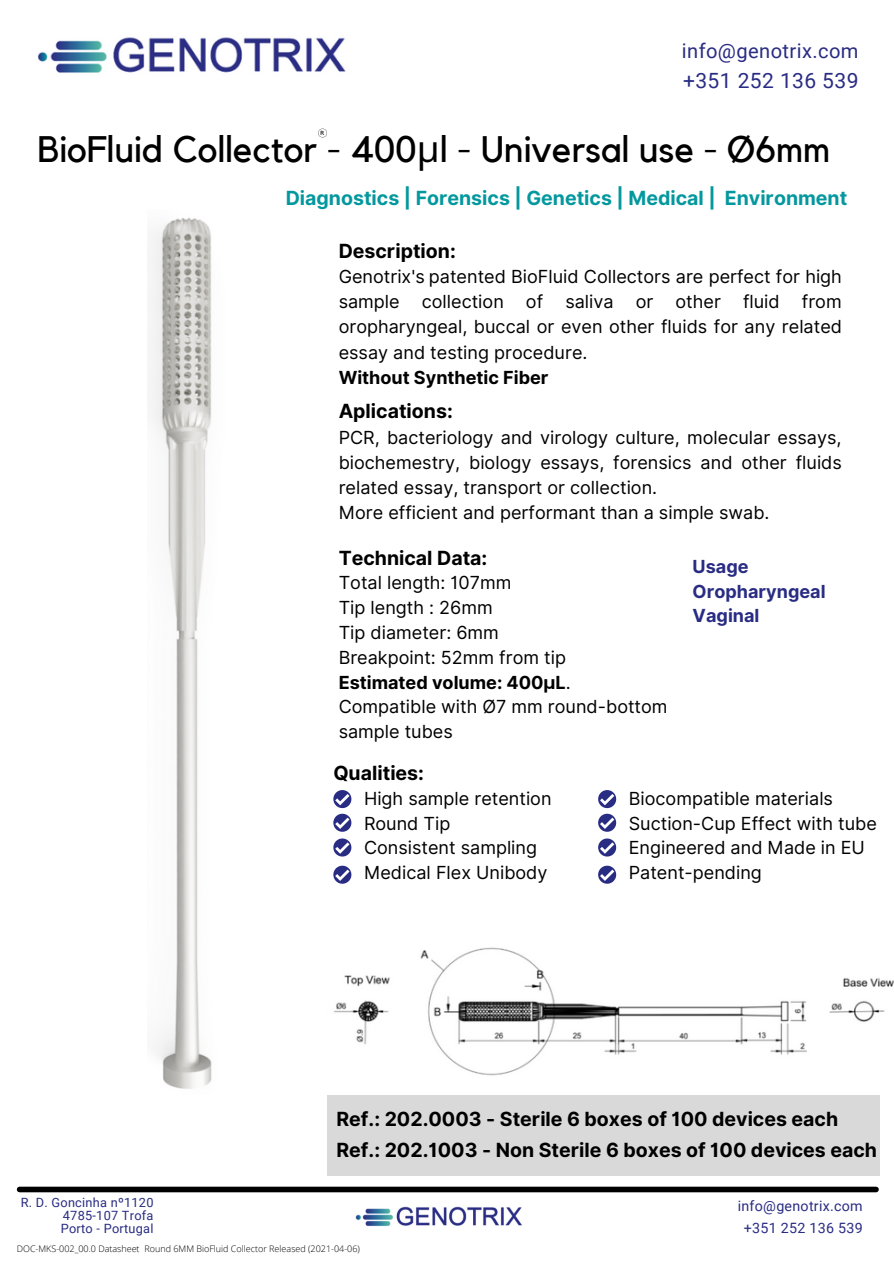
<style>
.page{position:relative;width:894px;height:1264px;background:#fff}
.page>*{position:absolute;margin:0;border:0;box-sizing:border-box;transform-origin:0 0}
.t1{font:36.75px "Kollektif";color:#000}
.t2{font:21px "Roboto";letter-spacing:.02em;color:#292c83}
.t3{font:20.1px "Roboto";letter-spacing:.02em;color:#292c83}
.t4{font:700 19.5px "Inter";color:#000}
.t5{font:700 19.5px "Inter";color:#03989e}
.t6{font:18px/25px "Inter";color:#000;text-align:justify}
.t7{font:700 18px "Inter";color:#000}
.t8{font:700 18px "Inter";color:#292c83}
.t9{font:14.25px "Roboto";letter-spacing:.02em;color:#292c83}
.t10{font:12.75px "Roboto";letter-spacing:.02em;color:#292c83}
.t11{font:300 9px "Open Sans";color:#000}
.t12{font:5.85px "Kollektif";color:#000}
.s1{font-family:"Noto Sans"}
.s2{font-weight:400}
</style>
<div class="page">
<img style="left:37px;top:37px;width:309px;height:36px">
<svg style="left:318px;top:129px;width:9px;height:8px"></svg>
<img style="left:355px;top:1206px;width:167px;height:20px">
<div style="left:20px;top:1186px;width:855px;height:6px;background:#000"></div>
<div style="left:327px;top:1094px;width:551px;height:81px;background:#d9d9d9"></div>
<svg style="left:333px;top:865px;width:18px;height:18px"></svg>
<svg style="left:333px;top:838px;width:18px;height:18px"></svg>
<svg style="left:333px;top:790px;width:18px;height:41px"></svg>
<svg style="left:598px;top:865px;width:18px;height:18px"></svg>
<svg style="left:598px;top:838px;width:18px;height:18px"></svg>
<svg style="left:598px;top:790px;width:18px;height:41px"></svg>
<img style="left:150px;top:218px;width:62px;height:871px">
<img style="left:333px;top:947px;width:560px;height:129px">
<p class="t3" style="left:681px;top:39px;width:178px">info@genotrix.com</p>
<p class="t2" style="left:682px;top:68px;width:177px">+351 252 136 539</p>
<p class="t12" style="left:320px;top:130px;width:5px">R</p>
<p class="t1" style="left:37px;top:132px;width:794px">BioFluid Collector - 400<span class="s1">µ</span>l - Universal use - Ø6mm</p>
<p class="t5" style="left:285px;top:186px;width:563px">Diagnostics | Forensics | Genetics | Medical | Environment</p>
<p class="t4" style="left:338px;top:239px;width:119px">Description:</p>
<p class="t6" style="left:338px;top:264px;width:504px">Genotrix's patented BioFluid Collectors are perfect for high sample collection of saliva or other fluid from oropharyngeal, buccal or even other fluids for any related essay and testing procedure.</p>
<p class="t7" style="left:338px;top:366px;width:211px">Without Synthetic Fiber</p>
<p class="t4" style="left:338px;top:399px;width:116px">Aplications:</p>
<p class="t6" style="left:338px;top:424px;width:504px">PCR, bacteriology and virology culture, molecular essays, biochemestry, biology essays, forensics and other fluids related essay, transport or collection.</p>
<p class="t6" style="left:338px;top:499px;width:432px">More efficient and performant than a simple swab.</p>
<p class="t4" style="left:338px;top:546px;width:150px">Technical Data:</p>
<p class="t6" style="left:338px;top:570px;width:174px">Total length: 107mm</p>
<p class="t6" style="left:338px;top:595px;width:155px">Tip length : 26mm</p>
<p class="t6" style="left:338px;top:620px;width:162px">Tip diameter: 6mm</p>
<p class="t6" style="left:338px;top:644px;width:229px">Breakpoint: 52mm from tip</p>
<p class="t7" style="left:338px;top:671px;width:233px">Estimated volume: 400µL<span class="s2">.</span></p>
<p class="t6" style="left:338px;top:694px;width:330px">Compatible with Ø7 mm round-bottom sample tubes</p>
<p class="t8" style="left:692px;top:555px;width:57px">Usage</p>
<p class="t8" style="left:692px;top:580px;width:134px">Oropharyngeal</p>
<p class="t8" style="left:692px;top:605px;width:68px">Vaginal</p>
<p class="t4" style="left:333px;top:761px;width:92px">Qualities:</p>
<p class="t6" style="left:364px;top:785px;width:189px">High sample retention</p>
<p class="t6" style="left:364px;top:810px;width:88px">Round Tip</p>
<p class="t6" style="left:364px;top:835px;width:174px">Consistent sampling</p>
<p class="t6" style="left:364px;top:860px;width:185px">Medical Flex Unibody</p>
<p class="t6" style="left:628px;top:785px;width:206px">Biocompatible materials</p>
<p class="t6" style="left:628px;top:810px;width:249px">Suction-Cup Effect with tube</p>
<p class="t6" style="left:628px;top:835px;width:238px">Engineered and Made in EU</p>
<p class="t6" style="left:628px;top:860px;width:135px">Patent-pending</p>
<p class="t10" style="left:21px;top:1195px;width:134px">R. D. Goncinha nº1120</p>
<p class="t10" style="left:63px;top:1208px;width:92px">4785-107 Trofa</p>
<p class="t10" style="left:61px;top:1220px;width:94px">Porto - Portugal</p>
<p class="t4" style="left:336px;top:1107px;width:503px">Ref.: 202.0003 - Sterile 6 boxes of 100 devices each</p>
<p class="t4" style="left:336px;top:1138px;width:542px">Ref.: 202.1003 - Non Sterile 6 boxes of 100 devices each</p>
<p class="t9" style="left:737px;top:1197px;width:126px">info@genotrix.com</p>
<p class="t9" style="left:743px;top:1219px;width:120px">+351 252 136 539</p>
<p class="t11" style="left:17px;top:1242px;width:344px">DOC-MKS-002_00.0 Datasheet Round 6MM BioFluid Collector Released (2021-04-06)</p>
</div>
